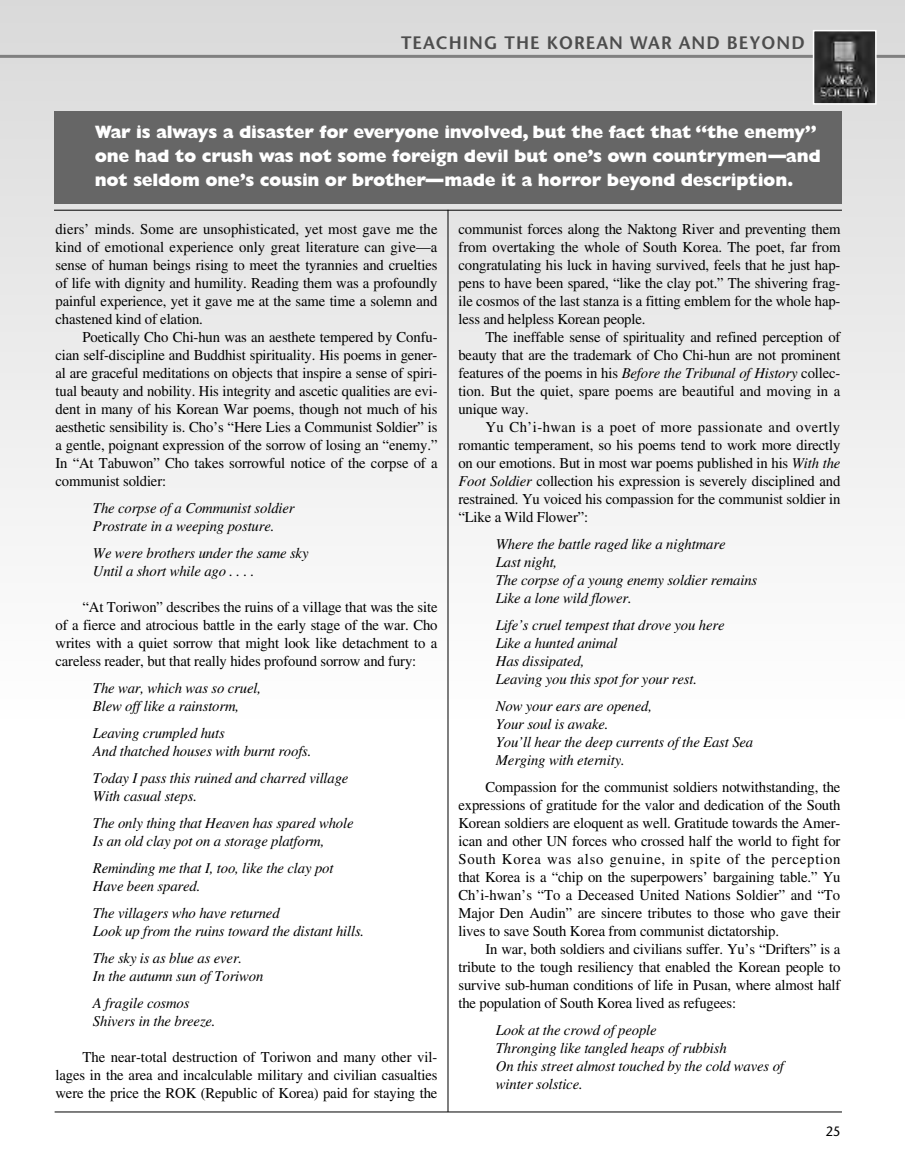
<style>
.page{position:relative;width:905px;height:1175px;background:#fff}
.page>*{position:absolute;margin:0;border:0;box-sizing:border-box;transform-origin:0 0}
.t1{font:800 18px/24px "Gill Sans";letter-spacing:-.015em;color:#fff}
.t2{font:600 18px "Stone Sans";letter-spacing:.055em;color:#4d4d4d}
.t3{font:15px/18px "EAA Times";letter-spacing:-.01em;color:#000;text-align:justify}
.t4{font:italic 15px/18px "EAA Times";letter-spacing:-.01em;color:#000}
.t5{font:13.5px "Stone Sans";color:#000;scale:.95 1}
.s1{font-style:italic}
</style>
<div class="page">
<div style="left:0;top:0;width:904px;height:722px;background:linear-gradient(to bottom,#d9d9d9,#fefefe)"></div>
<div style="left:54px;top:111px;width:788px;height:93px;background:#666"></div>
<hr style="left:0;top:55px;width:904px;height:3px;background:#808080">
<img style="left:815px;top:33px;width:58px;height:69px">
<div style="left:812px;top:30px;width:64px;height:75px;border:2px solid #fff"></div>
<hr style="left:55px;top:1111px;width:786px;height:1px;background:#000">
<hr style="left:447px;top:210px;width:1px;height:901px;background:#000">
<hr style="left:54px;top:210px;width:788px;height:1px;background:#000">
<p class="t2" style="left:401px;top:32px;width:405px">TEACHING THE KOREAN WAR AND BEYOND</p>
<p class="t1" style="left:95px;top:120px;width:727px">War is always a disaster for everyone involved, but the fact that “the enemy” one had to crush was not some foreign devil but one’s own countrymen—and not seldom one’s cousin or brother—made it a horror beyond description.</p>
<p class="t3" style="left:56px;top:220px;width:383px">diers’ minds. Some are unsophisticated, yet most gave me the kind of emotional experience only great literature can give—a sense of human beings rising to meet the tyrannies and cruelties of life with dignity and humility. Reading them was a profoundly painful experience, yet it gave me at the same time a solemn and chastened kind of elation.</p>
<p class="t3" style="left:56px;top:328px;width:383px;text-indent:27px">Poetically Cho Chi-hun was an aesthete tempered by Confu&shy;cian self-discipline and Buddhist spirituality. His poems in gener&shy;al are graceful meditations on objects that inspire a sense of spiri&shy;tual beauty and nobility. His integrity and ascetic qualities are evi&shy;dent in many of his Korean War poems, though not much of his aesthetic sensibility is. Cho’s “Here Lies a Communist Soldier” is a gentle, poignant expression of the sorrow of losing an “enemy.” In “At Tabuwon” Cho takes sorrowful notice of the corpse of a communist soldier:</p>
<p class="t4" style="left:93px;top:499px;width:203px">The corpse of a Communist soldier<br>Prostrate in a weeping posture.</p>
<p class="t4" style="left:93px;top:544px;width:217px">We were brothers under the same sky<br>Until a short while ago . . . .</p>
<p class="t3" style="left:56px;top:598px;width:383px;text-indent:27px">“At Toriwon” describes the ruins of a village that was the site of a fierce and atrocious battle in the early stage of the war. Cho writes with a quiet sorrow that might look like detachment to a careless reader, but that really hides profound sorrow and fury:</p>
<p class="t4" style="left:93px;top:679px;width:169px">The war, which was so cruel,<br>Blew off like a rainstorm,</p>
<p class="t4" style="left:93px;top:724px;width:220px">Leaving crumpled huts<br>And thatched houses with burnt roofs.</p>
<p class="t4" style="left:93px;top:769px;width:257px">Today I pass this ruined and charred village<br>With casual steps.</p>
<p class="t4" style="left:93px;top:814px;width:262px">The only thing that Heaven has spared whole<br>Is an old clay pot on a storage platform,</p>
<p class="t4" style="left:93px;top:859px;width:242px">Reminding me that I, too, like the clay pot<br>Have been spared.</p>
<p class="t4" style="left:93px;top:904px;width:273px">The villagers who have returned<br>Look up from the ruins toward the distant hills.</p>
<p class="t4" style="left:93px;top:949px;width:172px">The sky is as blue as ever.<br>In the autumn sun of Toriwon</p>
<p class="t4" style="left:93px;top:994px;width:124px">A fragile cosmos<br>Shivers in the breeze.</p>
<p class="t3" style="left:55px;top:1048px;width:383px;text-indent:27px">The near-total destruction of Toriwon and many other vil&shy;lages in the area and incalculable military and civilian casualties were the price the ROK (Republic of Korea) paid for staying the</p>
<p class="t3" style="left:458px;top:220px;width:383px">communist forces along the Naktong River and preventing them from overtaking the whole of South Korea. The poet, far from congratulating his luck in having survived, feels that he just hap&shy;pens to have been spared, “like the clay pot.” The shivering frag&shy;ile cosmos of the last stanza is a fitting emblem for the whole hap&shy;less and helpless Korean people.</p>
<p class="t3" style="left:458px;top:328px;width:383px;text-indent:27px">The ineffable sense of spirituality and refined perception of beauty that are the trademark of Cho Chi-hun are not prominent features of the poems in his <span class="s1">Before the Tribunal of History</span> collec&shy;tion. But the quiet, spare poems are beautiful and moving in a unique way.</p>
<p class="t3" style="left:458px;top:418px;width:383px;text-indent:27px">Yu Ch’i-hwan is a poet of more passionate and overtly romantic temperament, so his poems tend to work more directly on our emotions. But in most war poems published in his <span class="s1">With the Foot Soldier</span> collection his expression is severely disciplined and restrained. Yu voiced his compassion for the communist soldier in “Like a Wild Flower”:</p>
<p class="t4" style="left:496px;top:535px;width:263px">Where the battle raged like a nightmare<br>Last night,<br>The corpse of a young enemy soldier remains<br>Like a lone wild flower.</p>
<p class="t4" style="left:496px;top:616px;width:230px">Life’s cruel tempest that drove you here<br>Like a hunted animal<br>Has dissipated,<br>Leaving you this spot for your rest.</p>
<p class="t4" style="left:496px;top:697px;width:259px">Now your ears are opened,<br>Your soul is awake.<br>You’ll hear the deep currents of the East Sea<br>Merging with eternity.</p>
<p class="t3" style="left:458px;top:778px;width:383px;text-indent:27px">Compassion for the communist soldiers notwithstanding, the expressions of gratitude for the valor and dedication of the South Korean soldiers are eloquent as well. Gratitude towards the Amer&shy;ican and other UN forces who crossed half the world to fight for South Korea was also genuine, in spite of the perception that Korea is a “chip on the superpowers’ bargaining table.” Yu Ch’i-hwan’s “To a Deceased United Nations Soldier” and “To Major Den Audin” are sincere tributes to those who gave their lives to save South Korea from communist dictatorship.</p>
<p class="t3" style="left:458px;top:940px;width:383px;text-indent:27px">In war, both soldiers and civilians suffer. Yu’s “Drifters” is a tribute to the tough resiliency that enabled the Korean people to survive sub-human conditions of life in Pusan, where almost half the population of South Korea lived as refugees:</p>
<p class="t4" style="left:496px;top:1021px;width:290px">Look at the crowd of people<br>Thronging like tangled heaps of rubbish<br>On this street almost touched by the cold waves of winter solstice.</p>
<p class="t5" style="left:825px;top:1122px;width:17px">25</p>
</div>
